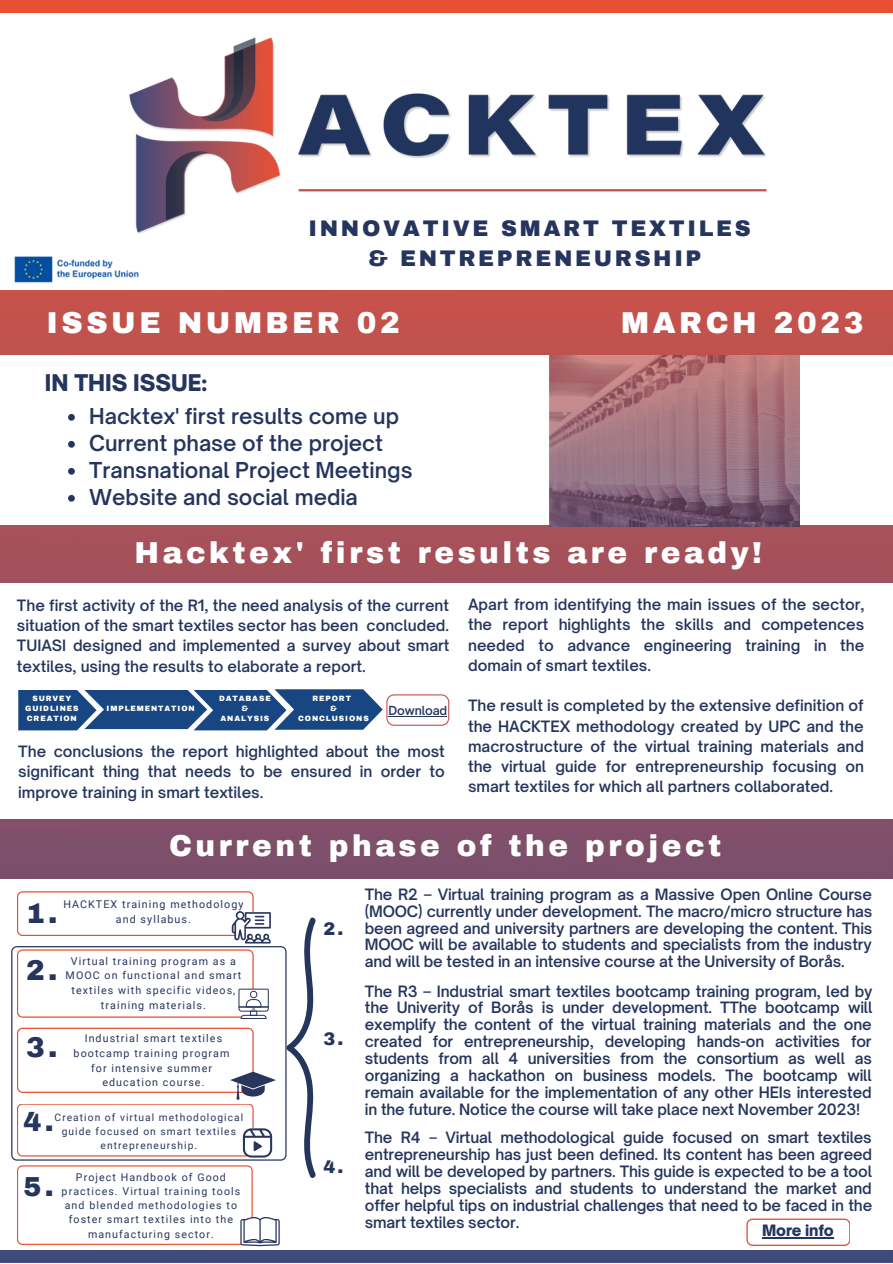
<style>
.page{position:relative;width:893px;height:1264px;background:#fff}
.page>*{position:absolute;margin:0;border:0;box-sizing:border-box;transform-origin:0 0}
.t1{font:900 29.55px "Archivo";letter-spacing:.12em;color:#fff}
.t2{font:900 28.05px "Archivo";color:#25355d}
.t3{font:900 26.85px "Archivo";color:#25355d}
.t4{font:900 22.05px/30.5px "Archivo";letter-spacing:.12em;color:#25355d;text-align:center}
.t5{font:900 22.05px "Open Sauce One";color:#25355d}
.t6{font:600 21px/27px "Open Sauce One";color:#25355d}
.t7{font:900 17.85px "Archivo";color:#25355d}
.t8{font:600 15px/16.8px "Open Sauce One";color:#25355d;text-align:justify}
.t9{font:900 15px "Open Sauce One";letter-spacing:-.01em;color:#25355d}
.t10{font:600 12px "Open Sauce One";letter-spacing:-.01em;color:#25355d}
.t11{font:10.65px/14.9px "Roboto";letter-spacing:.1em;color:#25355d;text-align:center}
.t12{font:10.65px/14.2px "Roboto";letter-spacing:.1em;color:#29365c;text-align:center}
.t13{font:10.2px/14.2px "Roboto";letter-spacing:.1em;color:#29365c;text-align:center}
.t14{font:900 7.5px/10.1px "Archivo";letter-spacing:.12em;color:#fff;text-align:center}
.s1{color:#29365c}
</style>
<div class="page">
<img style="left:0;top:0;width:892px;height:1262px">
<div style="left:0;top:13px;width:892px;height:277px;background:#fff"></div>
<img style="left:14px;top:256px;width:125px;height:27px">
<img style="left:94px;top:0;width:704px;height:274px">
<hr style="left:298px;top:189px;width:468px;height:2px;background:#bf524e">
<div style="left:0;top:355px;width:892px;height:170px;background:#fff"></div>
<div style="left:0;top:583px;width:892px;height:236px;background:#fff"></div>
<div style="left:0;top:879px;width:892px;height:370px;background:#fff"></div>
<svg style="left:245px;top:943px;width:20px;height:1px"></svg>
<div style="left:248px;top:1128px;width:26px;height:35px;background:linear-gradient(to right,#6d7690,#6d7690)"></div>
<svg style="left:746px;top:1218px;width:104px;height:27px"></svg>
<svg style="left:17px;top:1165px;width:263px;height:81px"></svg>
<svg style="left:17px;top:891px;width:254px;height:52px"></svg>
<img style="left:549px;top:355px;width:250px;height:171px">
<svg style="left:11px;top:946px;width:275px;height:214px"></svg>
<svg style="left:286px;top:917px;width:30px;height:261px"></svg>
<svg style="left:68px;top:414px;width:7px;height:6px"></svg>
<svg style="left:68px;top:441px;width:7px;height:6px"></svg>
<svg style="left:68px;top:468px;width:7px;height:6px"></svg>
<svg style="left:68px;top:495px;width:7px;height:6px"></svg>
<hr style="left:762px;top:1237px;width:71px;height:1px;background:#25355d">
<svg style="left:18px;top:689px;width:431px;height:41px"></svg>
<hr style="left:388px;top:716px;width:59px;height:1px;background:#25355d">
<h3 class="t4" style="left:308px;top:213px;width:443px">INNOVATIVE SMART TEXTILES &amp; ENTREPRENEURSHIP</h3>
<h1 class="t1" style="left:46px;top:307px;width:355px">ISSUE NUMBER 02</h1>
<h3 class="t5" style="left:45px;top:368px;width:164px">IN THIS ISSUE:</h3>
<h1 class="t1" style="left:621px;top:307px;width:244px">MARCH 2023</h1>
<h3 class="t6" style="left:89px;top:402px;width:325px">Hacktex' first results come up<br>Current phase of the project<br>Transnational Project Meetings<br>Website and social media</h3>
<h1 class="t1" style="left:135px;top:537px;width:629px">Hacktex' first results are ready!</h1>
<p class="t8" style="left:17px;top:595px;width:434px;line-height:20.2px">The first activity of the R1, the need analysis of the current situation of the smart textiles sector has been concluded.<br>TUIASI designed and implemented a survey about smart textiles, using the results to elaborate a report.</p>
<p class="t14" style="left:25px;top:693px;width:55px">SURVEY<br>GUIDLINES<br>CREATION</p>
<p class="t14" style="left:107px;top:703px;width:90px">IMPLEMENTATION</p>
<p class="t14" style="left:219px;top:693px;width:53px">DATABASE &amp;<br>ANALYSIS</p>
<p class="t14" style="left:298px;top:693px;width:72px">REPORT<br>&amp;<br>CONCLUSIONS</p>
<p class="t10" style="left:388px;top:703px;width:60px">Download</p>
<p class="t8" style="left:18px;top:741px;width:428px;line-height:20.2px">The conclusions the report highlighted about the most significant thing that needs to be ensured in order to improve training in smart textiles.</p>
<p class="t8" style="left:468px;top:594px;width:398px;line-height:20.2px">Apart from identifying the main issues of the sector, the report highlights the skills and competences needed to advance engineering training in the domain of smart textiles.</p>
<p class="t8" style="left:468px;top:695px;width:397px;line-height:20.2px">The result is completed by the extensive definition of the HACKTEX methodology created by UPC and the macrostructure of the virtual training materials and the virtual guide for entrepreneurship focusing on smart textiles for which all partners collaborated.</p>
<h1 class="t1" style="left:169px;top:830px;width:554px">Current phase of the project</h1>
<p class="t8" style="left:365px;top:885px;width:509px">The R2 – Virtual training program as a Massive Open Online Course (MOOC) currently under development. The macro/micro structure has been agreed and university partners are developing the content. This MOOC will be available to students and specialists from the industry and will be tested in an intensive course at the University of Borås.</p>
<p class="t11" style="left:63px;top:897px;width:181px;line-height:14.2px">HACKTEX training methodology and syllabus.</p>
<h2 class="t2" style="left:26px;top:898px;width:33px">1.</h2>
<p class="t7" style="left:323px;top:919px;width:21px">2.</p>
<h2 class="t2" style="left:26px;top:955px;width:33px">2.</h2>
<p class="t11" style="left:66px;top:953px;width:177px">Virtual training program as a<br>MOOC on functional and smart textiles with specific videos, training materials.</p>
<h2 class="t2" style="left:26px;top:1032px;width:33px">3.</h2>
<p class="t11" style="left:74px;top:1030px;width:157px">Industrial smart textiles bootcamp training program for intensive summer education course.</p>
<h3 class="t3" style="left:24px;top:1107px;width:32px">4.</h3>
<p class="t13" style="left:55px;top:1110px;width:190px">Creation of virtual methodological guide focused on smart textiles entrepreneurship.</p>
<h3 class="t3" style="left:24px;top:1172px;width:32px">5.</h3>
<p class="t12" style="left:62px;top:1169px;width:180px">Project Handbook of Good practices. Virtual training tools and blended methodologies to foster smart textiles into the manufacturing sector.</p>
<p class="t8" style="left:365px;top:982px;width:509px">The R3 – Industrial smart textiles bootcamp training program, led by the Univerity of Borås is under development. TThe bootcamp will exemplify the content of the virtual training materials and the one created for entrepreneurship, developing hands-on activities for students from all 4 universities from the consortium as well as organizing a hackathon on business models. The bootcamp will remain available for the implementation of any other HEIs interested in the future. Notice <span class="s1">the course will take place next November 2023!</span></p>
<p class="t7" style="left:323px;top:1029px;width:21px">3.</p>
<p class="t8" style="left:365px;top:1129px;width:509px">The R4 – Virtual methodological guide focused on smart textiles entrepreneurship has just been defined. Its content has been agreed and will be developed by partners. This guide is expected to be a tool that helps specialists and students to understand the market and offer helpful tips on industrial challenges that need to be faced in the smart textiles sector.</p>
<p class="t7" style="left:323px;top:1157px;width:21px">4.</p>
<p class="t9" style="left:762px;top:1221px;width:73px">More info</p>
</div>
